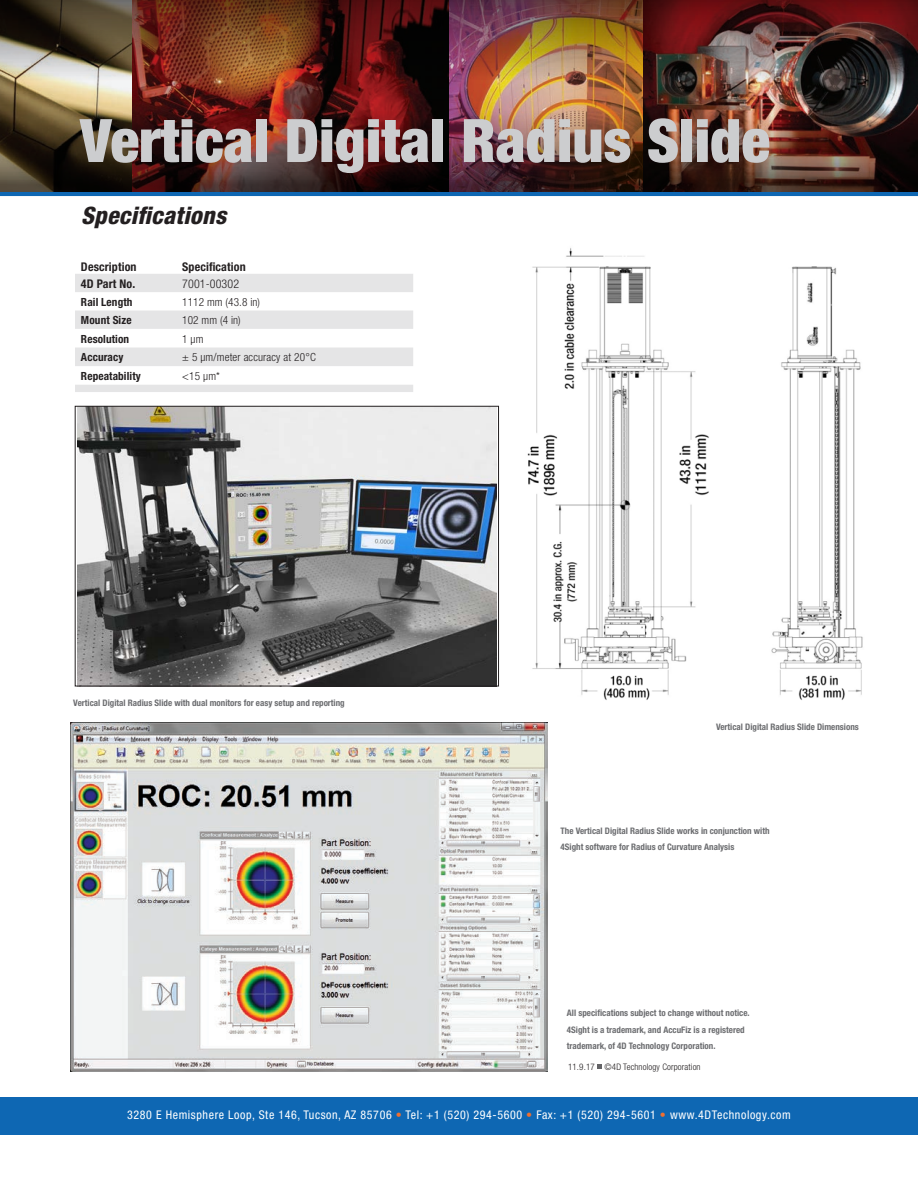
<style>
.page{position:relative;width:918px;height:1188px;background:#fff}
.page>*{position:absolute;margin:0;border:0;box-sizing:border-box;transform-origin:0 0}
.t1{font:900 condensed 60px "Helvetica Neue";color:#cccdcf}
.t2{font:italic 800 condensed 24px "Helvetica Neue";letter-spacing:.015em;color:#231f20}
.t3{font:condensed 12px "Helvetica Neue";letter-spacing:.05em;color:#fff}
.t4{font:700 condensed 12px "Helvetica Neue";letter-spacing:.01em;color:#231f20}
.t5{font:300 condensed 12px "Helvetica Neue";letter-spacing:.01em;color:#231f20}
.t6{font:300 condensed 11.25px "Helvetica Neue";letter-spacing:.015em;color:#231f20}
.t7{font:700 condensed 11.25px "Helvetica Neue";letter-spacing:.01em;color:#231f20}
.t8{font:700 condensed 9px/16.2px "Helvetica Neue";color:#6c6d70}
.t9{font:300 condensed 9px "Helvetica Neue";letter-spacing:.015em;color:#231f20}
.s1{font-weight:900;color:#ee6f30}
</style>
<div class="page">
<img style="left:0;top:0;width:918px;height:192px">
<div style="left:0;top:1097px;width:918px;height:37px;background:#0e67b3"></div>
<hr style="left:0;top:192px;width:918px;height:4px;background:#0e67b3">
<svg style="left:597px;top:1064px;width:5px;height:5px"></svg>
<img style="left:71px;top:723px;width:476px;height:349px">
<img style="left:527px;top:248px;width:336px;height:452px">
<img style="left:77px;top:408px;width:420px;height:276px">
<div style="left:75px;top:406px;width:424px;height:280px;border:1px solid #231f20"></div>
<svg style="left:75px;top:274px;width:338px;height:118px"></svg>
<h1 class="t1" style="left:80px;top:104px;width:691px">Vertical Digital Radius Slide</h1>
<h2 class="t2" style="left:81px;top:201px;width:147px">Specifications</h2>
<h3 class="t4" style="left:81px;top:259px;width:57px">Description</h3>
<h3 class="t4" style="left:182px;top:259px;width:65px">Specification</h3>
<h3 class="t4" style="left:81px;top:276px;width:56px">4D Part No.</h3>
<h3 class="t5" style="left:182px;top:277px;width:58px">7001-00302</h3>
<p class="t7" style="left:81px;top:295px;width:53px">Rail Length</p>
<p class="t6" style="left:182px;top:295px;width:79px">1112 mm (43.8 in)</p>
<p class="t7" style="left:81px;top:313px;width:52px">Mount Size</p>
<p class="t6" style="left:182px;top:314px;width:60px">102 mm (4 in)</p>
<p class="t7" style="left:81px;top:332px;width:50px">Resolution</p>
<p class="t6" style="left:182px;top:332px;width:23px">1 μm</p>
<p class="t7" style="left:81px;top:350px;width:44px">Accuracy</p>
<p class="t6" style="left:182px;top:351px;width:135px">± 5 μm/meter accuracy at 20°C</p>
<p class="t7" style="left:81px;top:369px;width:61px">Repeatability</p>
<p class="t6" style="left:182px;top:369px;width:39px">&lt;15 μm*</p>
<p class="t8" style="left:73px;top:695px;width:273px">Vertical Digital Radius Slide with dual monitors for easy setup and reporting</p>
<p class="t8" style="left:716px;top:718px;width:144px">Vertical Digital Radius Slide Dimensions</p>
<p class="t8" style="left:561px;top:823px;width:211px">The Vertical Digital Radius Slide works in conjunction with<br>4Sight software for Radius of Curvature Analysis</p>
<p class="t8" style="left:567px;top:1005px;width:184px">All specifications subject to change without notice.<br>4Sight is a trademark, and AccuFiz is a registered trademark, of 4D Technology Corporation.</p>
<p class="t9" style="left:568px;top:1062px;width:134px">11.9.17 ©4D Technology Corporation</p>
<h3 class="t3" style="left:127px;top:1108px;width:665px">3280 E Hemisphere Loop, Ste 146, Tucson, AZ 85706 <span class="s1">•</span> Tel: +1 (520) 294-5600 <span class="s1">•</span> Fax: +1 (520) 294-5601 <span class="s1">•</span> www.4DTechnology.com</h3>
</div>
